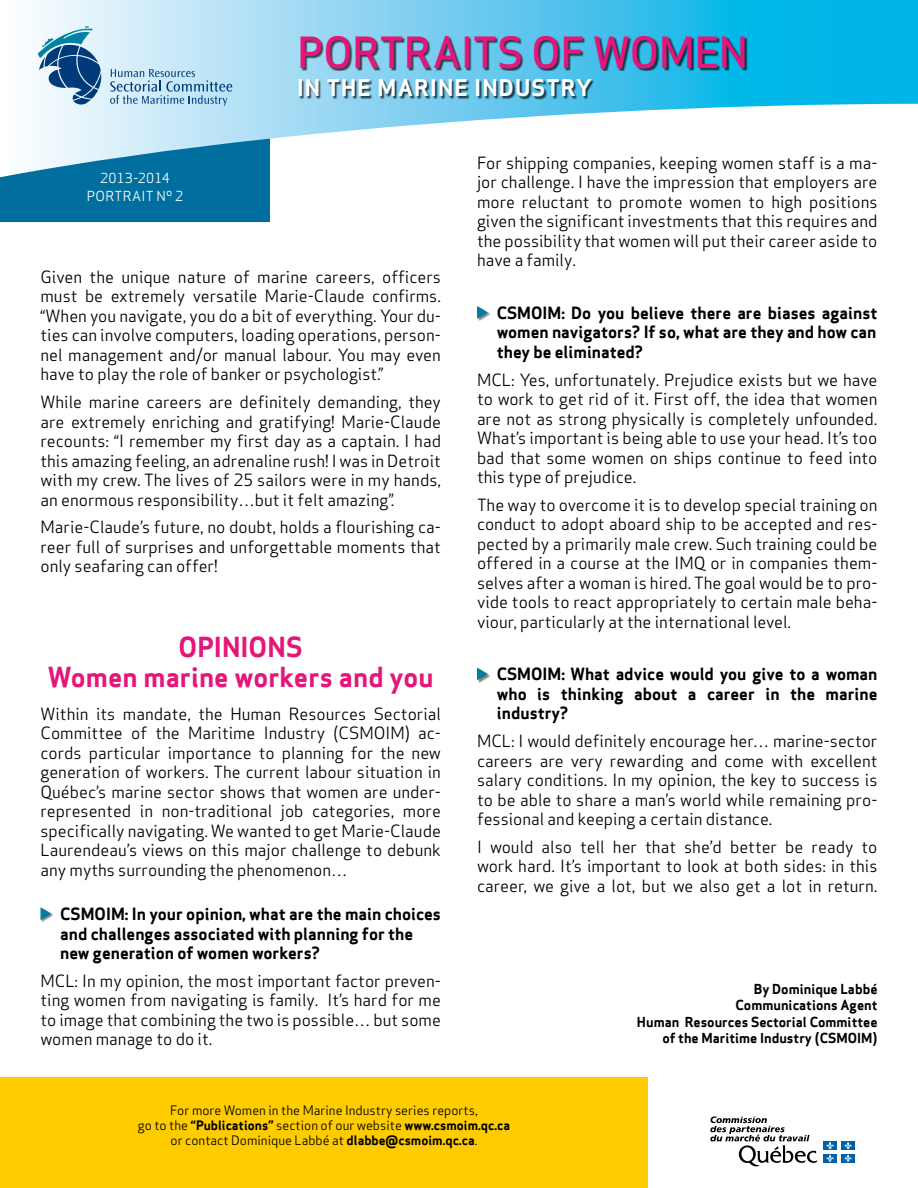
<style>
.page{position:relative;width:918px;height:1188px;background:#fff}
.page>*{position:absolute;margin:0;border:0;box-sizing:border-box;transform-origin:0 0}
.t1{font:500 42px "Apex Sans";letter-spacing:-.015em;color:#e4167a}
.t2{font:700 27px/30.3px "Apex Sans";letter-spacing:.005em;color:#e4167a;text-align:center}
.t3{font:700 22.5px "Apex Sans";letter-spacing:.05em;color:#fff}
.t4{font:16.5px/19.5px "Apex Sans";color:#000;text-align:justify}
.t5{font:700 16.5px/19.5px "Apex Sans";color:#000;text-align:justify}
.t6{font:700 13.5px/16.5px "Apex Sans";color:#000;text-align:right}
.t7{font:13.5px/18px "Apex Sans";letter-spacing:.02em;color:#fff;text-align:center}
.t8{font:12.75px/15px "Apex Sans";color:#000;text-align:center}
.s1{font-weight:700}
</style>
<div class="page">
<svg style="left:37px;top:0;width:881px;height:139px;background:#69ceef"></svg>
<div style="left:0;top:1077px;width:648px;height:111px;background:#fecc00"></div>
<svg style="left:0;top:139px;width:270px;height:83px;background:#308bb2"></svg>
<svg style="left:270px;top:104px;width:648px;height:35px"></svg>
<div style="left:477px;top:306px;width:14px;height:16px;background:#000;opacity:.5"></div>
<svg style="left:477px;top:306px;width:11px;height:13px"></svg>
<div style="left:477px;top:668px;width:14px;height:15px;background:#000;opacity:.5"></div>
<svg style="left:477px;top:668px;width:11px;height:12px"></svg>
<div style="left:41px;top:908px;width:13px;height:15px;background:#000;opacity:.5"></div>
<svg style="left:41px;top:907px;width:10px;height:13px"></svg>
<svg style="left:710px;top:1116px;width:108px;height:51px"></svg>
<div style="left:823px;top:1141px;width:14px;height:9px;background:#0060a9"></div>
<div style="left:841px;top:1141px;width:14px;height:9px;background:#0060a9"></div>
<div style="left:823px;top:1154px;width:14px;height:9px;background:#0060a9"></div>
<svg style="left:826px;top:1142px;width:8px;height:20px"></svg>
<div style="left:841px;top:1154px;width:14px;height:9px;background:#0060a9"></div>
<svg style="left:844px;top:1142px;width:8px;height:20px"></svg>
<div style="left:301px;top:37px;width:447px;height:34px;background:#000;opacity:.7"></div>
<div style="left:299px;top:80px;width:296px;height:20px;background:#000;opacity:.7"></div>
<svg style="left:38px;top:26px;width:64px;height:79px"></svg>
<svg style="left:110px;top:69px;width:122px;height:37px;background:#a4c9e1"></svg>
<h1 class="t1" style="left:297px;top:15px;width:453px">PORTRAITS OF WOMEN</h1>
<h3 class="t3" style="left:297px;top:73px;width:297px">IN THE MARINE INDUSTRY</h3>
<p class="t7" style="left:87px;top:168px;width:98px">2013-2014 pORTRAIT nº 2</p>
<p class="t4" style="left:40px;top:265px;width:402px">Given the unique nature of marine careers, officers must be extremely versatile Marie-Claude confirms. “When you navigate, you do a bit of everything. Your du&shy;ties can involve computers, loading operations, person&shy;nel management and/or manual labour. You may even have to play the role of banker or psychologist.”</p>
<p class="t4" style="left:40px;top:391px;width:402px">While marine careers are definitely demanding, they are extremely enriching and gratifying! Marie-Claude recounts: “I remember my first day as a captain. I had this amazing feeling, an adrenaline rush! I was in Detroit with my crew. The lives of 25 sailors were in my hands, an enormous responsibility…but it felt amazing”.</p>
<p class="t4" style="left:40px;top:516px;width:402px">Marie-Claude’s future, no doubt, holds a flourishing ca&shy;reer full of surprises and unforgettable moments that only seafaring can offer!</p>
<h2 class="t2" style="left:48px;top:632px;width:387px">OPINIONS<br>Women marine workers and you</h2>
<p class="t4" style="left:40px;top:703px;width:402px">Within its mandate, the Human Resources Sectorial Committee of the Maritime Industry (CSMOIM) ac&shy;cords particular importance to planning for the new generation of workers. The current labour situation in Québec’s marine sector shows that women are under&shy;represented in non-traditional job categories, more specifically navigating. We wanted to get Marie-Claude Laurendeau’s views on this major challenge to debunk any myths surrounding the phenomenon…</p>
<p class="t5" style="left:60px;top:904px;width:382px;text-align:left">CSMOIM: In your opinion, what are the main choices and challenges associated with planning for the new generation of women workers?</p>
<p class="t4" style="left:41px;top:970px;width:402px">MCL: In my opinion, the most important factor preven&shy;ting women from navigating is family. It’s hard for me to image that combining the two is possible… but some women manage to do it.</p>
<p class="t4" style="left:477px;top:152px;width:402px">For shipping companies, keeping women staff is a ma&shy;jor challenge. I have the impression that employers are more reluctant to promote women to high positions given the significant investments that this requires and the possibility that women will put their career aside to have a family.</p>
<p class="t5" style="left:497px;top:303px;width:382px">CSMOIM: Do you believe there are biases against women navigators? If so, what are they and how can they be eliminated?</p>
<p class="t4" style="left:477px;top:368px;width:402px">MCL: Yes, unfortunately. Prejudice exists but we have to work to get rid of it. First off, the idea that women are not as strong physically is completely unfounded.<br>What’s important is being able to use your head. It’s too bad that some women on ships continue to feed into this type of prejudice.</p>
<p class="t4" style="left:477px;top:494px;width:402px">The way to overcome it is to develop special training on conduct to adopt aboard ship to be accepted and res&shy;pected by a primarily male crew. Such training could be offered in a course at the IMQ or in companies them&shy;selves after a woman is hired. The goal would be to pro&shy;vide tools to react appropriately to certain male beha&shy;viour, particularly at the international level.</p>
<p class="t5" style="left:497px;top:664px;width:382px">CSMOIM: What advice would you give to a woman who is thinking about a career in the marine industry?</p>
<p class="t4" style="left:477px;top:730px;width:402px">MCL: I would definitely encourage her… marine-sector careers are very rewarding and come with excellent salary conditions. In my opinion, the key to success is to be able to share a man’s world while remaining pro&shy;fessional and keeping a certain distance.</p>
<p class="t4" style="left:477px;top:836px;width:402px">I would also tell her that she’d better be ready to work hard. It’s important to look at both sides: in this career, we give a lot, but we also get a lot in return.</p>
<p class="t6" style="left:637px;top:981px;width:242px">By Dominique Labbé<br>Communications Agent<br>Human Resources Sectorial Committee of the Maritime Industry (CSMOIM)</p>
<p class="t8" style="left:138px;top:1101px;width:374px">For more Women in the Marine Industry series reports,<br>go to the <span class="s1">“Publications”</span> section of our website <span class="s1">www.csmoim.qc.ca </span>or contact Dominique Labbé at <span class="s1">dlabbe@csmoim.qc.ca</span>.</p>
</div>
